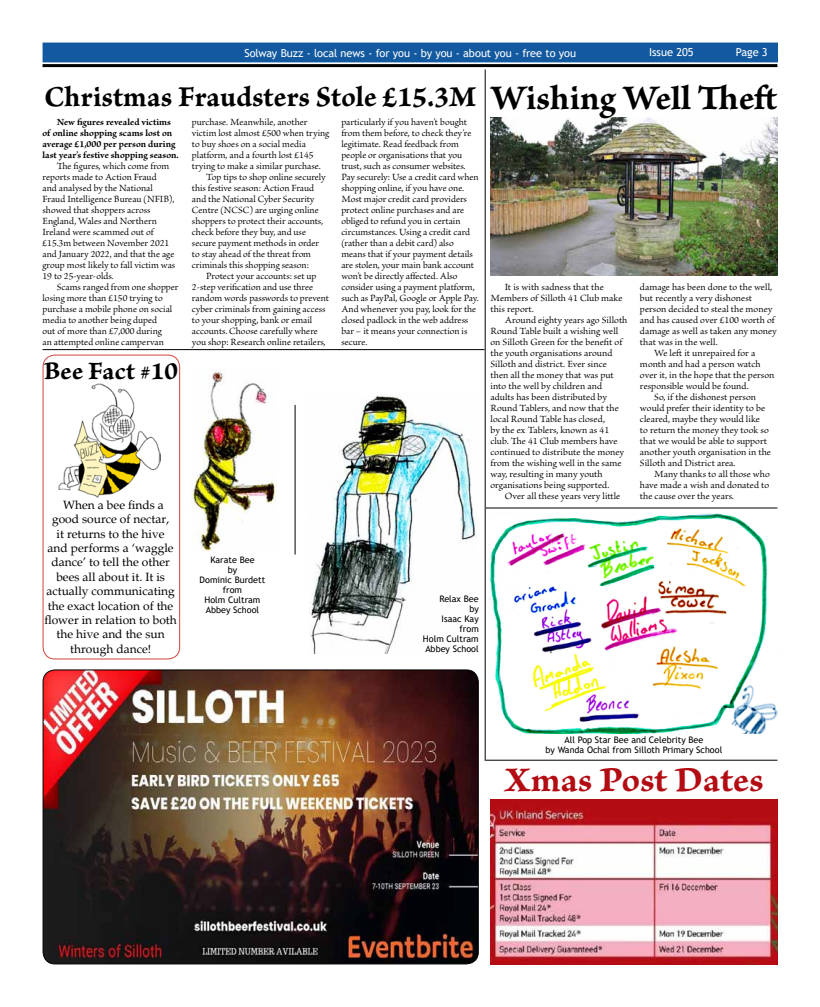
<style>
.page{position:relative;width:820px;height:1007px;background:#fff}
.page>*{position:absolute;margin:0;border:0;box-sizing:border-box;transform-origin:0 0}
.t1{font:36px "Brioso Pro Bold Capt";color:#b30c13}
.t2{font:30px "Brioso Pro Bold Capt";color:#000;scale:.95 1}
.t3{font:26px "Brioso Pro Bold Capt";letter-spacing:.005em;color:#000}
.t4{font:12px/14.4px "Palatino";color:#000;text-align:center}
.t5{font:11px "Trebuchet MS";letter-spacing:-.005em;color:#fff}
.t6{font:10px/11px "Brioso Pro";color:#000}
.t7{font:700 10px "Brioso Pro";color:#000}
.t8{font:9px/10px "Trebuchet MS";color:#000;text-align:center}
.s1{font-size:36px}
.s2{font-size:21px}
</style>
<div class="page">
<hr style="left:43px;top:64px;width:734px;height:3px;background:#000">
<div style="left:43px;top:43px;width:734px;height:19px;background:#13599f"></div>
<img style="left:490px;top:118px;width:287px;height:157px">
<img style="left:490px;top:799px;width:162px;height:165px">
<img style="left:652px;top:799px;width:125px;height:165px">
<img style="left:43px;top:669px;width:435px;height:294px">
<div style="left:43px;top:669px;width:435px;height:295px;border:1px solid #000;border-radius:12px"></div>
<img style="left:490px;top:513px;width:287px;height:220px">
<hr style="left:485px;top:759px;width:292px;height:1px;background:#000">
<hr style="left:485px;top:507px;width:292px;height:1px;background:#000">
<hr style="left:484px;top:69px;width:1px;height:691px;background:#000">
<img style="left:58px;top:383px;width:102px;height:114px">
<div style="left:43px;top:354px;width:137px;height:305px;border:1px solid #d0433d;border-radius:12px"></div>
<img style="left:192px;top:369px;width:85px;height:181px">
<img style="left:310px;top:394px;width:166px;height:259px">
<hr style="left:43px;top:349px;width:441px;height:1px;background:#000">
<hr style="left:295px;top:405px;width:1px;height:149px;background:#000">
<p class="t5" style="left:244px;top:46px;width:333px">Solway Buzz - local news - for you - by you - about you - free to you</p>
<p class="t5" style="left:648px;top:45px;width:46px">Issue 205</p>
<p class="t5" style="left:735px;top:45px;width:33px">Page 3</p>
<p class="t2" style="left:45px;top:78px;width:773px">Christmas Fraudsters Stole £15.3M <span class="s1">Wishing Well Theft</span></p>
<p class="t6" style="left:192px;top:117px;width:117px">purchase. Meanwhile, another</p>
<p class="t6" style="left:192px;top:128px;width:139px">victim lost almost £500 when trying</p>
<p class="t6" style="left:192px;top:139px;width:115px">to buy shoes on a social media</p>
<p class="t6" style="left:192px;top:150px;width:123px">platform, and a fourth lost £145</p>
<p class="t6" style="left:192px;top:161px;width:130px">trying to make a similar purchase.</p>
<p class="t6" style="left:206px;top:172px;width:121px">Top tips to shop online securely</p>
<p class="t6" style="left:192px;top:183px;width:124px">this festive season: Action Fraud</p>
<p class="t6" style="left:192px;top:194px;width:124px">and the National Cyber Security</p>
<p class="t6" style="left:192px;top:205px;width:128px">Centre (NCSC) are urging online</p>
<p class="t6" style="left:192px;top:216px;width:132px">shoppers to protect their accounts,</p>
<p class="t6" style="left:192px;top:227px;width:115px">check before they buy, and use</p>
<p class="t6" style="left:192px;top:238px;width:129px">secure payment methods in order</p>
<p class="t6" style="left:192px;top:249px;width:121px">to stay ahead of the threat from</p>
<p class="t6" style="left:192px;top:260px;width:118px">criminals this shopping season:</p>
<p class="t6" style="left:206px;top:271px;width:112px">Protect your accounts: set up</p>
<p class="t6" style="left:192px;top:282px;width:123px">2-step verification and use three</p>
<p class="t6" style="left:192px;top:293px;width:139px">random words passwords to prevent</p>
<p class="t6" style="left:192px;top:304px;width:135px">cyber criminals from gaining access</p>
<p class="t6" style="left:192px;top:315px;width:122px">to your shopping, bank or email</p>
<p class="t6" style="left:192px;top:326px;width:127px">accounts. Choose carefully where</p>
<p class="t6" style="left:192px;top:337px;width:135px">you shop: Research online retailers,</p>
<p class="t6" style="left:341px;top:117px;width:139px">particularly if you haven’t bought from them before, to check they’re legitimate. Read feedback from people or organisations that you trust, such as consumer websites.<br>Pay securely: Use a credit card when shopping online, if you have one.<br>Most major credit card providers protect online purchases and are obliged to refund you in certain circumstances. Using a credit card (rather than a debit card) also means that if your payment details are stolen, your main bank account won’t be directly affected. Also consider using a payment platform, such as PayPal, Google or Apple Pay.<br>And whenever you pay, look for the closed padlock in the web address bar – it means your connection is secure.</p>
<p class="t7" style="left:57px;top:116px;width:116px">New figures revealed victims</p>
<p class="t7" style="left:43px;top:127px;width:131px">of online shopping scams lost on</p>
<p class="t7" style="left:43px;top:138px;width:134px">average £1,000 per person during</p>
<p class="t7" style="left:43px;top:149px;width:138px">last year’s festive shopping season.</p>
<p class="t6" style="left:57px;top:161px;width:114px">The figures, which come from</p>
<p class="t6" style="left:43px;top:172px;width:115px">reports made to Action Fraud</p>
<p class="t6" style="left:43px;top:183px;width:112px">and analysed by the National</p>
<p class="t6" style="left:43px;top:194px;width:133px">Fraud Intelligence Bureau (NFIB),</p>
<p class="t6" style="left:43px;top:205px;width:109px">showed that shoppers across</p>
<p class="t6" style="left:43px;top:216px;width:116px">England, Wales and Northern</p>
<p class="t6" style="left:43px;top:227px;width:113px">Ireland were scammed out of</p>
<p class="t6" style="left:43px;top:238px;width:128px">£15.3m between November 2021</p>
<p class="t6" style="left:43px;top:249px;width:133px">and January 2022, and that the age</p>
<p class="t6" style="left:43px;top:260px;width:134px">group most likely to fall victim was</p>
<p class="t6" style="left:43px;top:271px;width:72px">19 to 25-year-olds.</p>
<p class="t6" style="left:57px;top:282px;width:123px">Scams ranged from one shopper</p>
<p class="t6" style="left:43px;top:293px;width:121px">losing more than £150 trying to</p>
<p class="t6" style="left:43px;top:304px;width:131px">purchase a mobile phone on social</p>
<p class="t6" style="left:43px;top:315px;width:116px">media to another being duped</p>
<p class="t6" style="left:43px;top:326px;width:121px">out of more than £7,000 during</p>
<p class="t6" style="left:43px;top:337px;width:123px">an attempted online campervan</p>
<p class="t6" style="left:504px;top:282px;width:100px">It is with sadness that the</p>
<p class="t6" style="left:490px;top:293px;width:133px">Members of Silloth 41 Club make</p>
<p class="t6" style="left:490px;top:304px;width:45px">this report.</p>
<p class="t6" style="left:504px;top:315px;width:124px">Around eighty years ago Silloth</p>
<p class="t6" style="left:490px;top:326px;width:129px">Round Table built a wishing well</p>
<p class="t6" style="left:490px;top:337px;width:133px">on Silloth Green for the benefit of</p>
<p class="t6" style="left:490px;top:348px;width:123px">the youth organisations around</p>
<p class="t6" style="left:490px;top:359px;width:118px">Silloth and district. Ever since</p>
<p class="t6" style="left:490px;top:370px;width:125px">then all the money that was put</p>
<p class="t6" style="left:490px;top:381px;width:113px">into the well by children and</p>
<p class="t6" style="left:490px;top:392px;width:118px">adults has been distributed by</p>
<p class="t6" style="left:490px;top:403px;width:130px">Round Tablers, and now that the</p>
<p class="t6" style="left:490px;top:414px;width:116px">local Round Table has closed,</p>
<p class="t6" style="left:490px;top:425px;width:120px">by the ex Tablers, known as 41</p>
<p class="t6" style="left:490px;top:436px;width:128px">club. The 41 Club members have</p>
<p class="t6" style="left:490px;top:447px;width:135px">continued to distribute the money</p>
<p class="t6" style="left:490px;top:458px;width:132px">from the wishing well in the same</p>
<p class="t6" style="left:490px;top:469px;width:114px">way, resulting in many youth</p>
<p class="t6" style="left:490px;top:480px;width:120px">organisations being supported.</p>
<p class="t6" style="left:504px;top:491px;width:117px">Over all these years very little</p>
<p class="t6" style="left:639px;top:282px;width:134px">damage has been done to the well,</p>
<p class="t6" style="left:639px;top:293px;width:114px">but recently a very dishonest</p>
<p class="t6" style="left:639px;top:304px;width:134px">person decided to steal the money</p>
<p class="t6" style="left:639px;top:315px;width:136px">and has caused over £100 worth of</p>
<p class="t6" style="left:639px;top:326px;width:138px">damage as well as taken any money</p>
<p class="t6" style="left:639px;top:337px;width:79px">that was in the well.</p>
<p class="t6" style="left:654px;top:348px;width:103px">We left it unrepaired for a</p>
<p class="t6" style="left:639px;top:359px;width:122px">month and had a person watch</p>
<p class="t6" style="left:639px;top:370px;width:136px">over it, in the hope that the person</p>
<p class="t6" style="left:639px;top:381px;width:110px">responsible would be found.</p>
<p class="t6" style="left:654px;top:392px;width:103px">So, if the dishonest person</p>
<p class="t6" style="left:639px;top:403px;width:127px">would prefer their identity to be</p>
<p class="t6" style="left:639px;top:414px;width:121px">cleared, maybe they would like</p>
<p class="t6" style="left:639px;top:425px;width:130px">to return the money they took so</p>
<p class="t6" style="left:639px;top:436px;width:129px">that we would be able to support</p>
<p class="t6" style="left:639px;top:447px;width:132px">another youth organisation in the</p>
<p class="t6" style="left:639px;top:458px;width:97px">Silloth and District area.</p>
<p class="t6" style="left:654px;top:469px;width:117px">Many thanks to all those who</p>
<p class="t6" style="left:639px;top:480px;width:131px">have made a wish and donated to</p>
<p class="t6" style="left:639px;top:491px;width:95px">the cause over the years.</p>
<p class="t3" style="left:43px;top:355px;width:136px">Bee Fact <span class="s2">#</span>10</p>
<p class="t4" style="left:44px;top:497px;width:134px">When a bee finds a<br>good source of nectar,<br>it returns to the hive<br>and performs a ‘waggle dance’ to tell the other bees all about it. It is actually communicating the exact location of the flower in relation to both the hive and the sun through dance!</p>
<p class="t8" style="left:199px;top:555px;width:67px">Karate Bee<br>by<br>Dominic Burdett from<br>Holm Cultram<br>Abbey School</p>
<p class="t8" style="left:423px;top:593px;width:57px;text-align:right">Relax Bee<br>by<br>Isaac Kay from<br>Holm Cultram<br>Abbey School</p>
<p class="t8" style="left:545px;top:735px;width:178px">All Pop Star Bee and Celebrity Bee<br>by Wanda Ochal from Silloth Primary School</p>
<p class="t1" style="left:504px;top:757px;width:261px">Xmas Post Dates</p>
</div>
